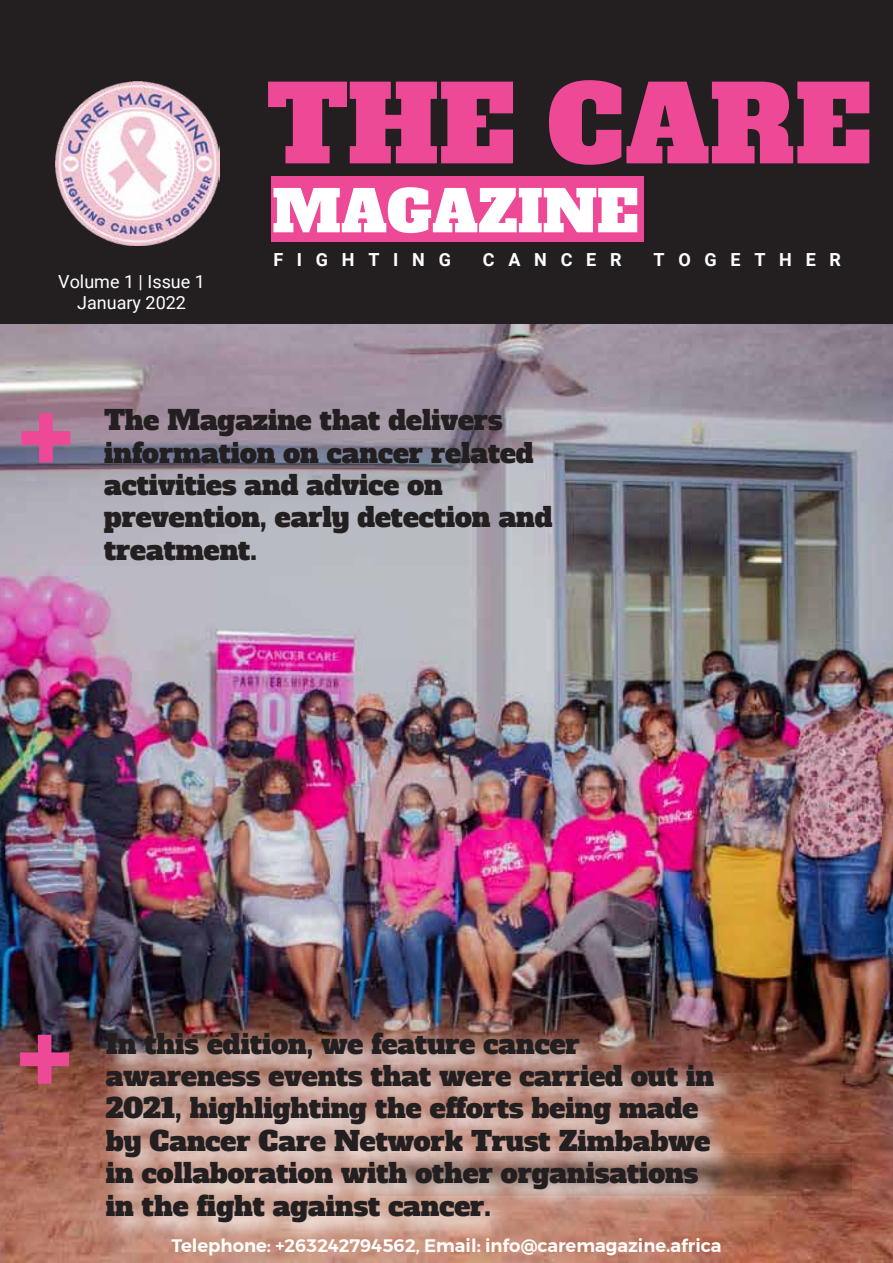
<style>
.page{position:relative;width:893px;height:1263px;background:#fff}
.page>*{position:absolute;margin:0;border:0;box-sizing:border-box;transform-origin:0 0}
.t1{font:800 108px "Montserrat";color:#ee4996}
.t2{font:105px "Alfa Slab One";color:#ee4996}
.t3{font:57px "Alfa Slab One";color:#fff}
.t4{font:27px/32.4px "Alfa Slab One";color:#231f20}
.t5{font:600 18px "Montserrat";color:#fff}
.t6{font:18px/21.6px "Roboto";color:#fff;text-align:center}
.t7{font:700 18px "Roboto";letter-spacing:.765em;color:#fff}
</style>
<div class="page">
<div style="left:0;top:0;width:893px;height:327px;background:#231f20"></div>
<img style="left:0;top:325px;width:893px;height:938px">
<div style="left:271px;top:177px;width:372px;height:65px;background:#ee4996"></div>
<svg style="left:765px;top:1153px;width:87px;height:42px;background:#754130"></svg>
<img style="left:93px;top:1017px;width:672px;height:241px">
<img style="left:56px;top:81px;width:164px;height:164px">
<p class="t6" style="left:58px;top:270px;width:148px">Volume 1 | Issue 1<br>January 2022</p>
<h2 class="t2" style="left:266px;top:55px;width:607px">THE CARE</h2>
<h3 class="t3" style="left:272px;top:173px;width:368px">MAGAZINE</h3>
<p class="t7" style="left:273px;top:247px;width:179px">FIGHTING</p>
<p class="t7" style="left:483px;top:247px;width:140px">CANCER</p>
<p class="t7" style="left:653px;top:247px;width:189px">TOGETHER</p>
<h1 class="t1" style="left:18px;top:347px;width:57px">+</h1>
<p class="t4" style="left:104px;top:404px;width:450px">The Magazine that delivers information on cancer related activities and advice on prevention, early detection and treatment.</p>
<h1 class="t1" style="left:17px;top:969px;width:57px">+</h1>
<p class="t4" style="left:106px;top:1028px;width:610px">In this edition, we feature cancer awareness events that were carried out in 2021, highlighting the efforts being made by Cancer Care Network Trust Zimbabwe in collaboration with other organisations in the fight against cancer.</p>
<p class="t5" style="left:172px;top:1231px;width:551px">Telephone: +263242794562, Email: info@caremagazine.africa</p>
</div>
